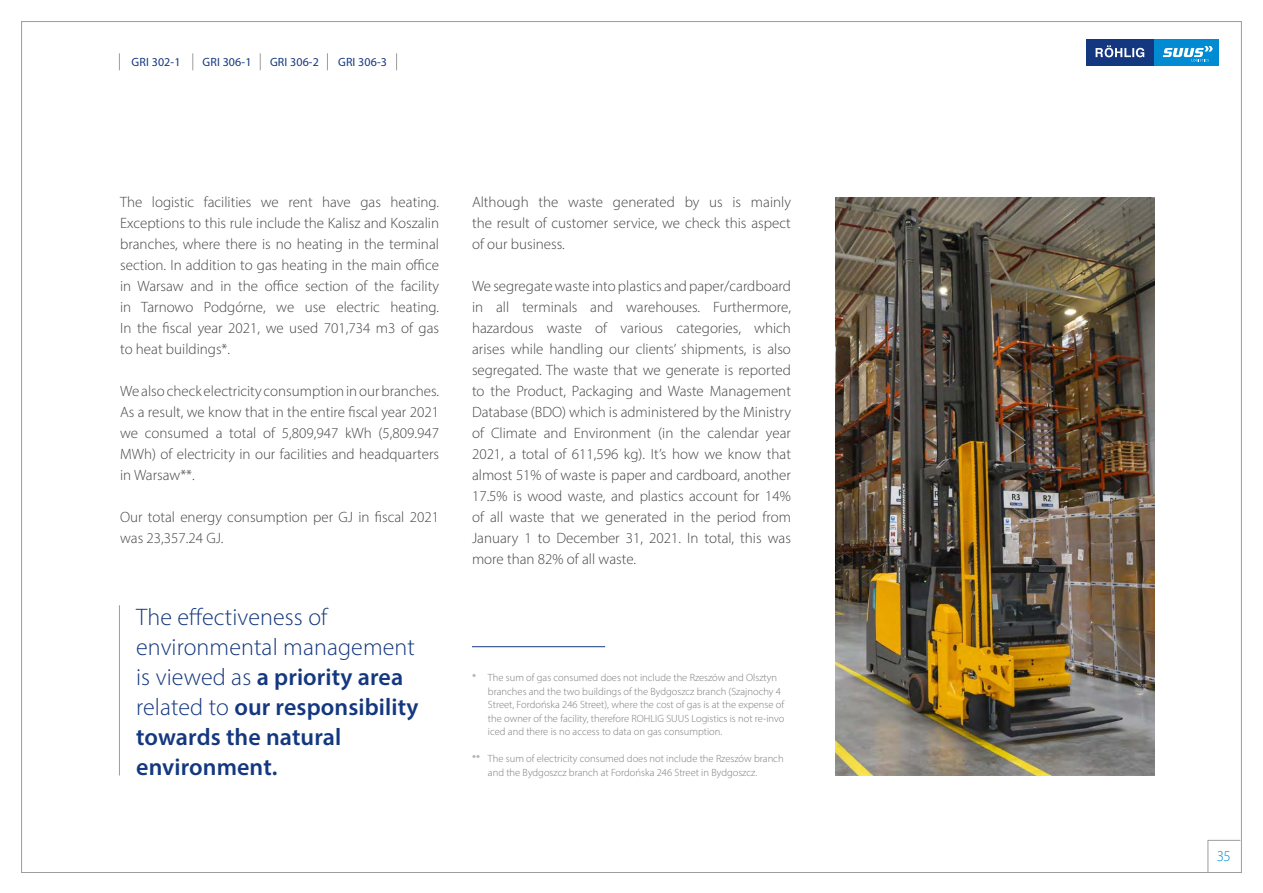
<style>
.page{position:relative;width:1263px;height:893px;background:#fff}
.page>*{position:absolute;margin:0;border:0;box-sizing:border-box;transform-origin:0 0}
.t1{font:300 24px/30px "Myriad Pro";letter-spacing:.005em;color:#14387f}
.t2{font:300 15px/21px "Myriad Pro";color:#454444;text-align:justify}
.t3{font:300 15px "Myriad Pro";color:#008bd2}
.t4{font:12px "Myriad Pro";letter-spacing:.01em;color:#14387f}
.t5{font:300 10.5px/13.5px "Myriad Pro";color:#7c7b7b}
.s1{font-weight:600}
</style>
<div class="page">
<div style="left:1086px;top:39px;width:68px;height:26px;background:#14387f"></div>
<div style="left:1154px;top:39px;width:65px;height:26px;background:#008bd2"></div>
<svg style="left:1095px;top:45px;width:49px;height:12px"></svg>
<svg style="left:1163px;top:46px;width:50px;height:15px"></svg>
<svg style="left:1207px;top:840px;width:34px;height:33px"></svg>
<svg style="left:119px;top:53px;width:1px;height:17px"></svg>
<svg style="left:192px;top:53px;width:1px;height:17px"></svg>
<svg style="left:260px;top:53px;width:1px;height:17px"></svg>
<svg style="left:327px;top:53px;width:1px;height:17px"></svg>
<svg style="left:396px;top:53px;width:1px;height:17px"></svg>
<hr style="left:472px;top:646px;width:133px;height:1px;background:#14387f">
<img style="left:835px;top:197px;width:319px;height:578px">
<hr style="left:119px;top:605px;width:1px;height:170px;background:#9d9d9c">
<p class="t4" style="left:132px;top:54px;width:50px">GRI 302-1</p>
<p class="t4" style="left:203px;top:54px;width:50px">GRI 306-1</p>
<p class="t4" style="left:270px;top:54px;width:50px">GRI 306-2</p>
<p class="t4" style="left:338px;top:54px;width:50px">GRI 306-3</p>
<p class="t2" style="left:120px;top:191px;width:320px">The logistic facilities we rent have gas heating.<br>Exceptions to this rule include the Kalisz and Koszalin branches, where there is no heating in the terminal section. In addition to gas heating in the main office in Warsaw and in the office section of the facility in Tarnowo Podgórne, we use electric heating.<br>In the fiscal year 2021, we used 701,734 m3 of gas to heat buildings*.</p>
<p class="t2" style="left:120px;top:380px;width:320px">We also check electricity consumption in our branches.<br>As a result, we know that in the entire fiscal year 2021 we consumed a total of 5,809,947 kWh (5,809.947<br>MWh) of electricity in our facilities and headquarters in Warsaw**.</p>
<p class="t2" style="left:120px;top:506px;width:320px">Our total energy consumption per GJ in fiscal 2021 was 23,357.24 GJ.</p>
<h1 class="t1" style="left:136px;top:602px;width:284px">The effectiveness of environmental management is viewed as <span class="s1">a priority area </span>related to <span class="s1">our responsibility towards the natural environment.</span></h1>
<p class="t2" style="left:472px;top:191px;width:320px">Although the waste generated by us is mainly the result of customer service, we check this aspect of our business.</p>
<p class="t2" style="left:472px;top:275px;width:320px">We segregate waste into plastics and paper/cardboard in all terminals and warehouses. Furthermore, hazardous waste of various categories, which arises while handling our clients’ shipments, is also segregated. The waste that we generate is reported to the Product, Packaging and Waste Management Database (BDO) which is administered by the Ministry of Climate and Environment (in the calendar year 2021, a total of 611,596 kg). It’s how we know that almost 51% of waste is paper and cardboard, another 17.5% is wood waste, and plastics account for 14% of all waste that we generated in the period from January 1 to December 31, 2021. In total, this was more than 82% of all waste.</p>
<p class="t5" style="left:488px;top:671px;width:298px;text-indent:-16px">* The sum of gas consumed does not include the Rzeszów and Olsztyn branches and the two buildings of the Bydgoszcz branch (Szajnochy 4<br>Street, Fordońska 246 Street), where the cost of gas is at the expense of the owner of the facility, therefore ROHLIG SUUS Logistics is not re-invo iced and there is no access to data on gas consumption.</p>
<p class="t5" style="left:488px;top:752px;width:297px;text-indent:-16px">** The sum of electricity consumed does not include the Rzeszów branch and the Bydgoszcz branch at Fordońska 246 Street in Bydgoszcz.</p>
<p class="t3" style="left:1217px;top:847px;width:16px">35</p>
</div>
